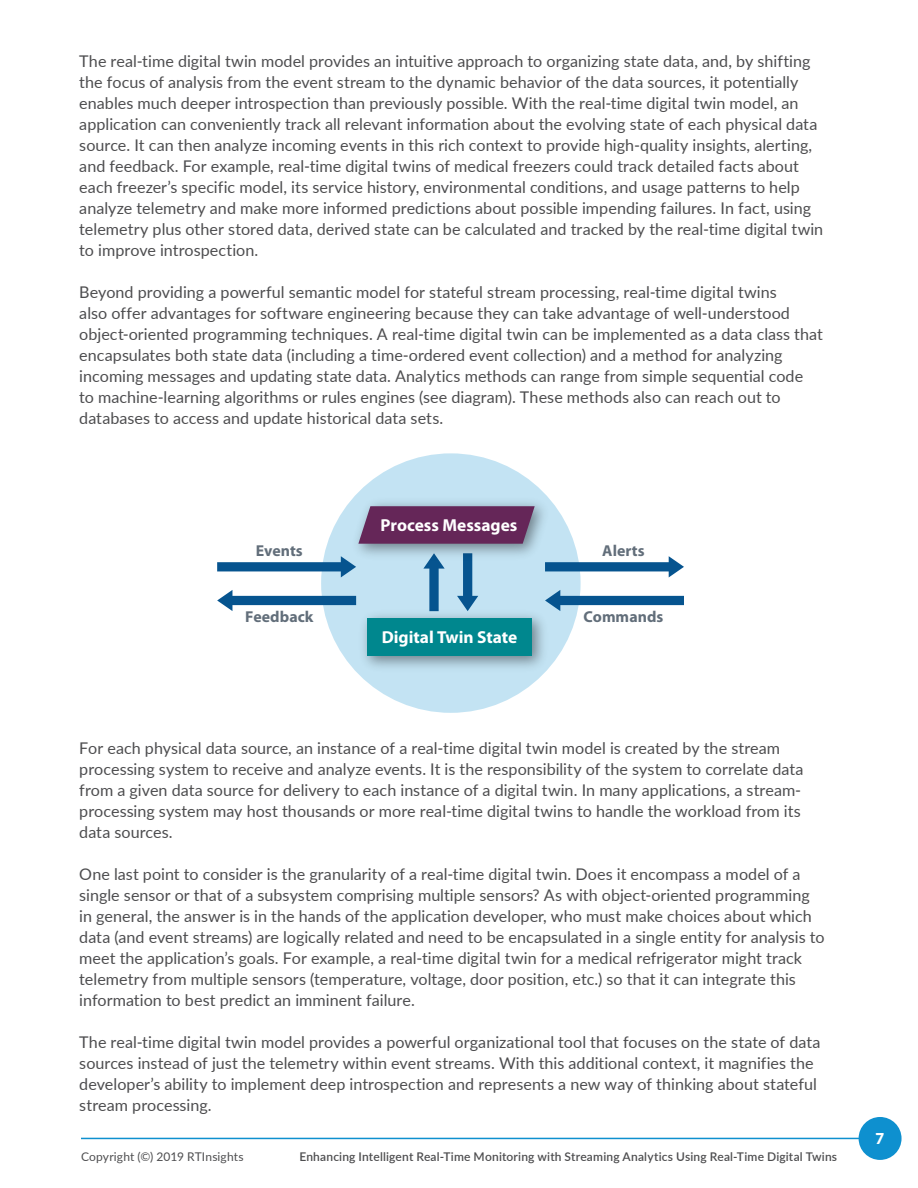
<style>
.page{position:relative;width:918px;height:1188px;background:#fff}
.page>*{position:absolute;margin:0;border:0;box-sizing:border-box;transform-origin:0 0}
.t1{font:700 17.4px "Myriad Pro";letter-spacing:-.005em;color:#fff}
.t2{font:16.2px/21px "Lato";color:#4d4d4f}
.t3{font:700 15.9px "Myriad Pro";letter-spacing:.005em;color:#626e7a}
.t4{font:900 15px "Lato";color:#fff}
.t5{font:600 12px "Lato";letter-spacing:.015em;color:#4d4d4f}
.t6{font:12px "Lato";letter-spacing:.01em;color:#4d4d4f}
</style>
<div class="page">
<hr style="left:81px;top:1138px;width:785px;height:1px;background:#0e90cf">
<div style="left:859px;top:1117px;width:43px;height:43px;background:#0e90cf;border-radius:50%"></div>
<div style="left:321px;top:453px;width:260px;height:260px;background:#c3e3f3;border-radius:50%"></div>
<svg style="left:217px;top:590px;width:139px;height:21px"></svg>
<svg style="left:217px;top:556px;width:139px;height:21px"></svg>
<svg style="left:545px;top:590px;width:139px;height:21px"></svg>
<svg style="left:545px;top:556px;width:139px;height:21px"></svg>
<svg style="left:457px;top:564px;width:21px;height:41px"></svg>
<svg style="left:423px;top:564px;width:22px;height:41px"></svg>
<img style="left:345px;top:493px;width:210px;height:71px">
<svg style="left:358px;top:506px;width:177px;height:38px"></svg>
<img style="left:354px;top:605px;width:198px;height:72px">
<div style="left:367px;top:618px;width:165px;height:38px;background:#00878e"></div>
<p class="t2" style="left:79px;top:50px;width:745px">The real-time digital twin model provides an intuitive approach to organizing state data, and, by shifting the focus of analysis from the event stream to the dynamic behavior of the data sources, it potentially enables much deeper introspection than previously possible. With the real-time digital twin model, an application can conveniently track all relevant information about the evolving state of each physical data source. It can then analyze incoming events in this rich context to provide high-quality insights, alerting, and feedback. For example, real-time digital twins of medical freezers could track detailed facts about each freezer’s specific model, its service history, environmental conditions, and usage patterns to help analyze telemetry and make more informed predictions about possible impending failures. In fact, using telemetry plus other stored data, derived state can be calculated and tracked by the real-time digital twin to improve introspection.</p>
<p class="t2" style="left:79px;top:281px;width:745px">Beyond providing a powerful semantic model for stateful stream processing, real-time digital twins<br>also offer advantages for software engineering because they can take advantage of well-understood object-oriented programming techniques. A real-time digital twin can be implemented as a data class that encapsulates both state data (including a time-ordered event collection) and a method for analyzing incoming messages and updating state data. Analytics methods can range from simple sequential code<br>to machine-learning algorithms or rules engines (see diagram). These methods also can reach out to databases to access and update historical data sets.</p>
<p class="t3" style="left:256px;top:540px;width:48px">Events</p>
<p class="t3" style="left:245px;top:606px;width:70px">Feedback</p>
<p class="t1" style="left:380px;top:514px;width:138px">Process Messages</p>
<p class="t1" style="left:382px;top:625px;width:137px">Digital Twin State</p>
<p class="t3" style="left:602px;top:540px;width:44px">Alerts</p>
<p class="t3" style="left:584px;top:606px;width:81px">Commands</p>
<p class="t2" style="left:79px;top:737px;width:726px">For each physical data source, an instance of a real-time digital twin model is created by the stream processing system to receive and analyze events. It is the responsibility of the system to correlate data from a given data source for delivery to each instance of a digital twin. In many applications, a stream&shy;processing system may host thousands or more real-time digital twins to handle the workload from its data sources.</p>
<p class="t2" style="left:79px;top:863px;width:747px">One last point to consider is the granularity of a real-time digital twin. Does it encompass a model of a single sensor or that of a subsystem comprising multiple sensors? As with object-oriented programming in general, the answer is in the hands of the application developer, who must make choices about which data (and event streams) are logically related and need to be encapsulated in a single entity for analysis to meet the application’s goals. For example, a real-time digital twin for a medical refrigerator might track telemetry from multiple sensors (temperature, voltage, door position, etc.) so that it can integrate this information to best predict an imminent failure.</p>
<p class="t2" style="left:79px;top:1031px;width:743px">The real-time digital twin model provides a powerful organizational tool that focuses on the state of data sources instead of just the telemetry within event streams. With this additional context, it magnifies the developer’s ability to implement deep introspection and represents a new way of thinking about stateful stream processing.</p>
<p class="t6" style="left:81px;top:1148px;width:164px">Copyright (©) 2019 RTInsights</p>
<p class="t5" style="left:299px;top:1147px;width:539px">Enhancing Intelligent Real-Time Monitoring with Streaming Analytics Using Real-Time Digital Twins</p>
<p class="t4" style="left:875px;top:1127px;width:10px">7</p>
</div>
